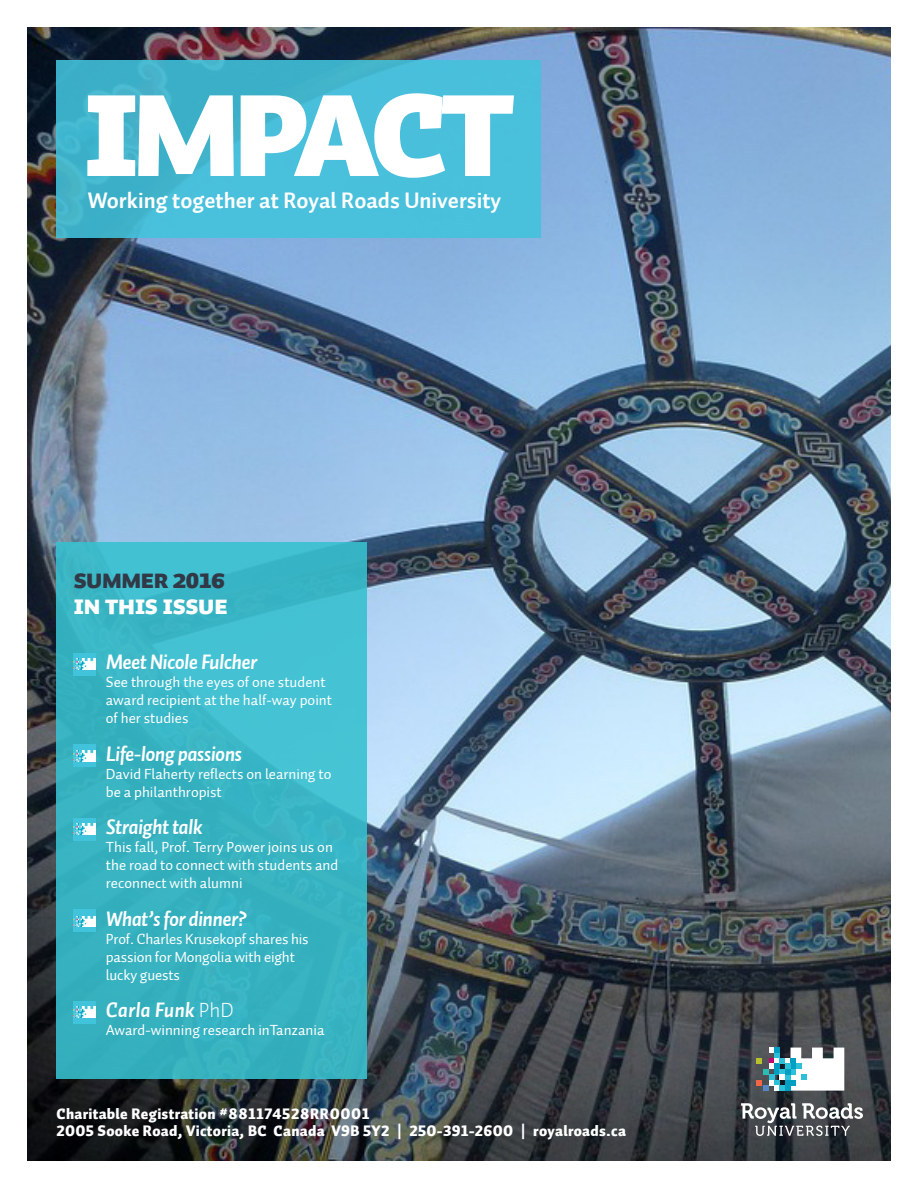
<style>
.page{position:relative;width:918px;height:1188px;background:#fff}
.page>*{position:absolute;margin:0;border:0;box-sizing:border-box;transform-origin:0 0}
.Masthead{font:150px "Auto 1 Black Sm Cp";letter-spacing:-.08em;color:#fff}
.TOC_-_Head{font:27px "Auto 1 Black Sm Cp";letter-spacing:-.03em;color:#fff}
.TOC_-_Date{font:27px "Auto 1 Black Sm Cp";letter-spacing:-.04em;color:#313947}
.SubHead_-_White{font:700 22.5px "Auto 1";color:#fff}
.TOC_-_Title{font:21px "Auto 1 Bold Italic LF";letter-spacing:-.03em;color:#fff}
.TOC_-_Title-2{font:21px "Auto 1 Bold Italic LF";color:#fff}
.TOC_-_body{font:15px/18px "Auto 1";color:#fff}
.t1{font:15px "Auto 1 Black LF";letter-spacing:.02em;color:#fff}
.s1{font-family:"Auto 1 Light LF"}
</style>
<div class="page">
<img style="left:27px;top:27px;width:864px;height:1134px">
<div style="left:57px;top:543px;width:310px;height:536px;background:linear-gradient(to bottom,#40bdce,#34afbc)"></div>
<div style="left:57px;top:60px;width:484px;height:178px;background:linear-gradient(to right,#3fb2ca,#4bc3e0)"></div>
<svg style="left:741px;top:1103px;width:122px;height:33px"></svg>
<svg style="left:756px;top:1048px;width:88px;height:43px"></svg>
<div style="left:73px;top:653px;width:23px;height:22px;background:#42c3dc"></div>
<div style="left:73px;top:745px;width:23px;height:22px;background:#42c3dc"></div>
<div style="left:73px;top:818px;width:23px;height:22px;background:#42c3dc"></div>
<div style="left:73px;top:910px;width:23px;height:22px;background:#42c3dc"></div>
<div style="left:73px;top:1001px;width:23px;height:22px;background:#42c3dc"></div>
<img style="left:73px;top:659px;width:23px;height:11px">
<img style="left:73px;top:750px;width:23px;height:11px">
<img style="left:73px;top:824px;width:23px;height:11px">
<img style="left:73px;top:916px;width:23px;height:11px">
<img style="left:73px;top:1007px;width:23px;height:11px">
<p class="Masthead" style="left:81px;top:39px;width:436px">IMPACT</p>
<p class="SubHead_-_White" style="left:88px;top:186px;width:415px">Working together at Royal Roads University</p>
<p class="TOC_-_Date" style="left:73px;top:564px;width:153px">summer 2016</p>
<p class="TOC_-_Head" style="left:73px;top:589px;width:156px">In This issue</p>
<p class="TOC_-_Title" style="left:106px;top:649px;width:153px">Meet Nicole Fulcher</p>
<p class="TOC_-_body" style="left:106px;top:674px;width:228px">See through the eyes of one student award recipient at the half-way point of her studies</p>
<p class="TOC_-_Title" style="left:106px;top:740px;width:138px">Life-long passions</p>
<p class="TOC_-_body" style="left:106px;top:765px;width:227px">David Flaherty reflects on learning to be a philanthropist</p>
<p class="TOC_-_Title" style="left:106px;top:814px;width:98px">Straight talk</p>
<p class="TOC_-_body" style="left:106px;top:839px;width:234px">This fall, Prof. Terry Power joins us on the road to connect with students and reconnect with alumni</p>
<p class="TOC_-_Title" style="left:106px;top:905px;width:143px">What’s for dinner?</p>
<p class="TOC_-_body" style="left:106px;top:930px;width:204px">Prof. Charles Krusekopf shares his passion for Mongolia with eight lucky guests</p>
<p class="TOC_-_Title-2" style="left:106px;top:997px;width:129px">Carla Funk <span class="s1">PhD</span></p>
<p class="TOC_-_body" style="left:106px;top:1022px;width:220px">Award-winning research inTanzania</p>
<p class="t1" style="left:57px;top:1104px;width:314px">Charitable Registration #881174528RR0001</p>
<p class="t1" style="left:57px;top:1121px;width:571px">2005 Sooke Road, Victoria, BC Canada V9B 5Y2 | 250-391-2600 | royalroads.ca</p>
</div>
